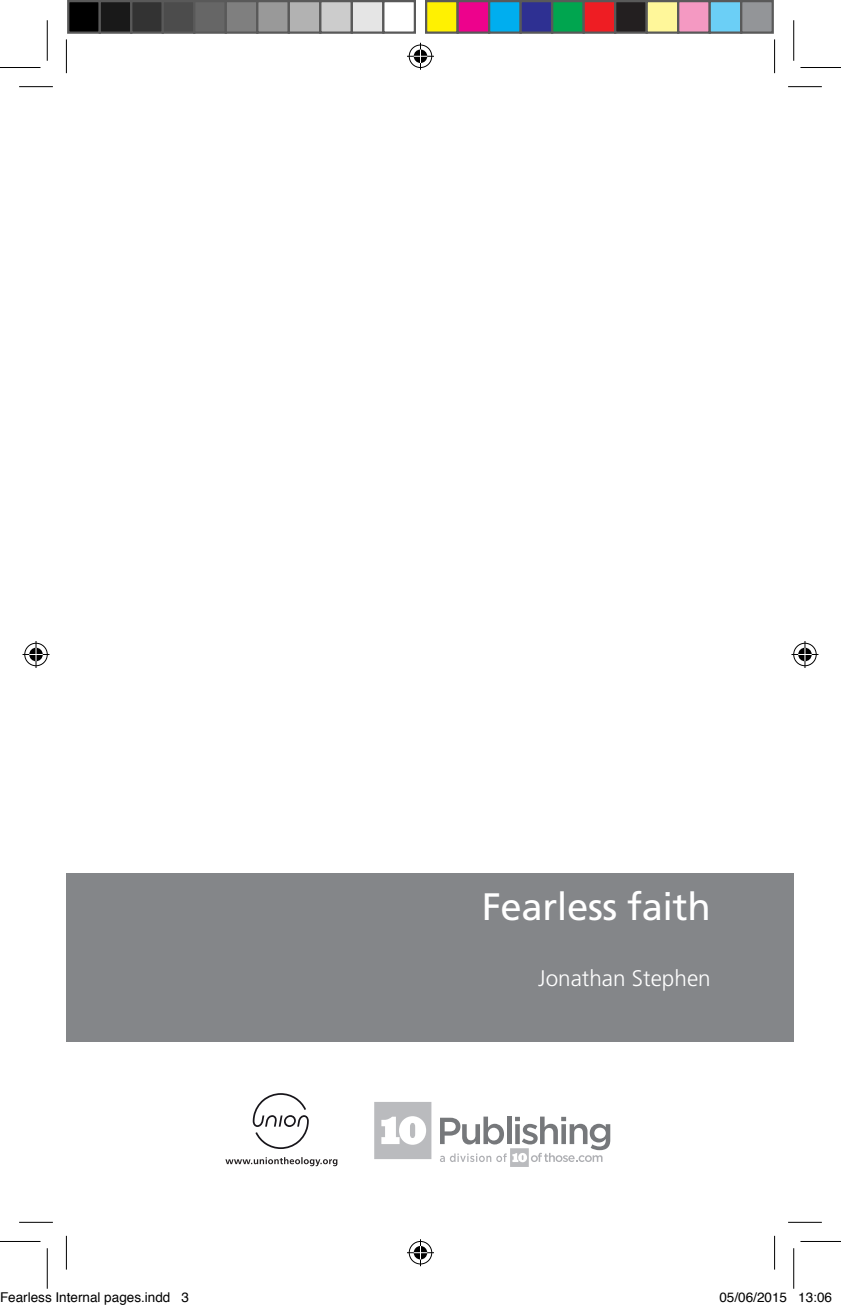
<style>
.page{position:relative;width:841px;height:1309px;background:#fff}
.page>*{position:absolute;margin:0;border:0;box-sizing:border-box;transform-origin:0 0}
.t1{font:38.25px "Frutiger";letter-spacing:-.01em;color:#fff}
.t2{font:300 22.5px "Frutiger";color:#fff}
.t3{font:13.5px "Helvetica";color:#000}
</style>
<div class="page">
<div style="left:66px;top:873px;width:727px;height:169px;background:#848689"></div>
<svg style="left:374px;top:1102px;width:57px;height:57px"></svg>
<svg style="left:440px;top:1116px;width:170px;height:51px"></svg>
<svg style="left:253px;top:1093px;width:56px;height:56px"></svg>
<svg style="left:225px;top:1157px;width:112px;height:9px"></svg>
<hr style="left:19px;top:86px;width:34px;height:1px;background:#000">
<hr style="left:788px;top:86px;width:34px;height:1px;background:#000">
<hr style="left:19px;top:1222px;width:34px;height:1px;background:#000">
<hr style="left:788px;top:1222px;width:34px;height:1px;background:#000">
<hr style="left:66px;top:39px;width:1px;height:34px;background:#000">
<hr style="left:66px;top:1235px;width:1px;height:34px;background:#000">
<hr style="left:774px;top:39px;width:1px;height:34px;background:#000">
<hr style="left:774px;top:1235px;width:1px;height:34px;background:#000">
<hr style="left:0;top:67px;width:40px;height:1px;background:#000">
<hr style="left:800px;top:67px;width:41px;height:1px;background:#000">
<hr style="left:0;top:1241px;width:40px;height:1px;background:#000">
<hr style="left:800px;top:1241px;width:41px;height:1px;background:#000">
<hr style="left:47px;top:20px;width:1px;height:41px;background:#000">
<hr style="left:47px;top:1248px;width:1px;height:40px;background:#000">
<hr style="left:793px;top:20px;width:1px;height:41px;background:#000">
<hr style="left:793px;top:1248px;width:1px;height:40px;background:#000">
<svg style="left:407px;top:43px;width:27px;height:27px"></svg>
<svg style="left:407px;top:1239px;width:27px;height:27px"></svg>
<svg style="left:23px;top:641px;width:27px;height:27px"></svg>
<svg style="left:791px;top:641px;width:27px;height:27px"></svg>
<div style="left:68px;top:1px;width:32px;height:32px;background:#000"></div>
<div style="left:67px;top:0;width:34px;height:34px;border:2px solid #595959"></div>
<div style="left:100px;top:1px;width:31px;height:32px;background:#191919"></div>
<div style="left:99px;top:0;width:33px;height:34px;border:2px solid #595959"></div>
<div style="left:131px;top:1px;width:32px;height:32px;background:#333"></div>
<div style="left:130px;top:0;width:34px;height:34px;border:2px solid #595959"></div>
<div style="left:163px;top:1px;width:31px;height:32px;background:#4c4c4c"></div>
<div style="left:162px;top:0;width:33px;height:34px;border:2px solid #595959"></div>
<div style="left:194px;top:1px;width:32px;height:32px;background:#666"></div>
<div style="left:193px;top:0;width:34px;height:34px;border:2px solid #595959"></div>
<div style="left:226px;top:1px;width:31px;height:32px;background:#7f7f7f"></div>
<div style="left:225px;top:0;width:33px;height:34px;border:2px solid #595959"></div>
<div style="left:257px;top:1px;width:32px;height:32px;background:#999"></div>
<div style="left:256px;top:0;width:34px;height:34px;border:2px solid #595959"></div>
<div style="left:289px;top:1px;width:31px;height:32px;background:#b2b2b2"></div>
<div style="left:288px;top:0;width:33px;height:34px;border:2px solid #595959"></div>
<div style="left:320px;top:1px;width:32px;height:32px;background:#ccc"></div>
<div style="left:319px;top:0;width:34px;height:34px;border:2px solid #595959"></div>
<div style="left:352px;top:1px;width:31px;height:32px;background:#e5e5e5"></div>
<div style="left:351px;top:0;width:33px;height:34px;border:2px solid #595959"></div>
<div style="left:382px;top:0;width:34px;height:34px;border:2px solid #595959"></div>
<div style="left:426px;top:1px;width:31px;height:32px;background:#fff101"></div>
<div style="left:425px;top:0;width:34px;height:34px;border:2px solid #595959"></div>
<div style="left:457px;top:1px;width:32px;height:32px;background:#ed028c"></div>
<div style="left:456px;top:0;width:34px;height:34px;border:2px solid #595959"></div>
<div style="left:489px;top:1px;width:31px;height:32px;background:#00aeef"></div>
<div style="left:488px;top:0;width:34px;height:34px;border:2px solid #595959"></div>
<div style="left:520px;top:1px;width:32px;height:32px;background:#2e3092"></div>
<div style="left:519px;top:0;width:34px;height:34px;border:2px solid #595959"></div>
<div style="left:552px;top:1px;width:31px;height:32px;background:#00a54f"></div>
<div style="left:551px;top:0;width:34px;height:34px;border:2px solid #595959"></div>
<div style="left:583px;top:1px;width:32px;height:32px;background:#ee1d23"></div>
<div style="left:582px;top:0;width:34px;height:34px;border:2px solid #595959"></div>
<div style="left:615px;top:1px;width:31px;height:32px;background:#231f20"></div>
<div style="left:614px;top:0;width:34px;height:34px;border:2px solid #595959"></div>
<div style="left:646px;top:1px;width:32px;height:32px;background:#fff79a"></div>
<div style="left:645px;top:0;width:34px;height:34px;border:2px solid #595959"></div>
<div style="left:678px;top:1px;width:31px;height:32px;background:#f499c2"></div>
<div style="left:677px;top:0;width:34px;height:34px;border:2px solid #595959"></div>
<div style="left:709px;top:1px;width:32px;height:32px;background:#6bcff6"></div>
<div style="left:708px;top:0;width:34px;height:34px;border:2px solid #595959"></div>
<div style="left:741px;top:1px;width:31px;height:32px;background:#939598"></div>
<div style="left:740px;top:0;width:34px;height:34px;border:2px solid #595959"></div>
<h1 class="t1" style="left:482px;top:884px;width:230px">Fearless faith</h1>
<h2 class="t2" style="left:538px;top:965px;width:174px">Jonathan Stephen</h2>
<p class="t3" style="left:0;top:1291px;width:191px">Fearless Internal pages.indd 3</p>
<p class="t3" style="left:719px;top:1291px;width:114px">05/06/2015 13:06</p>
</div>
